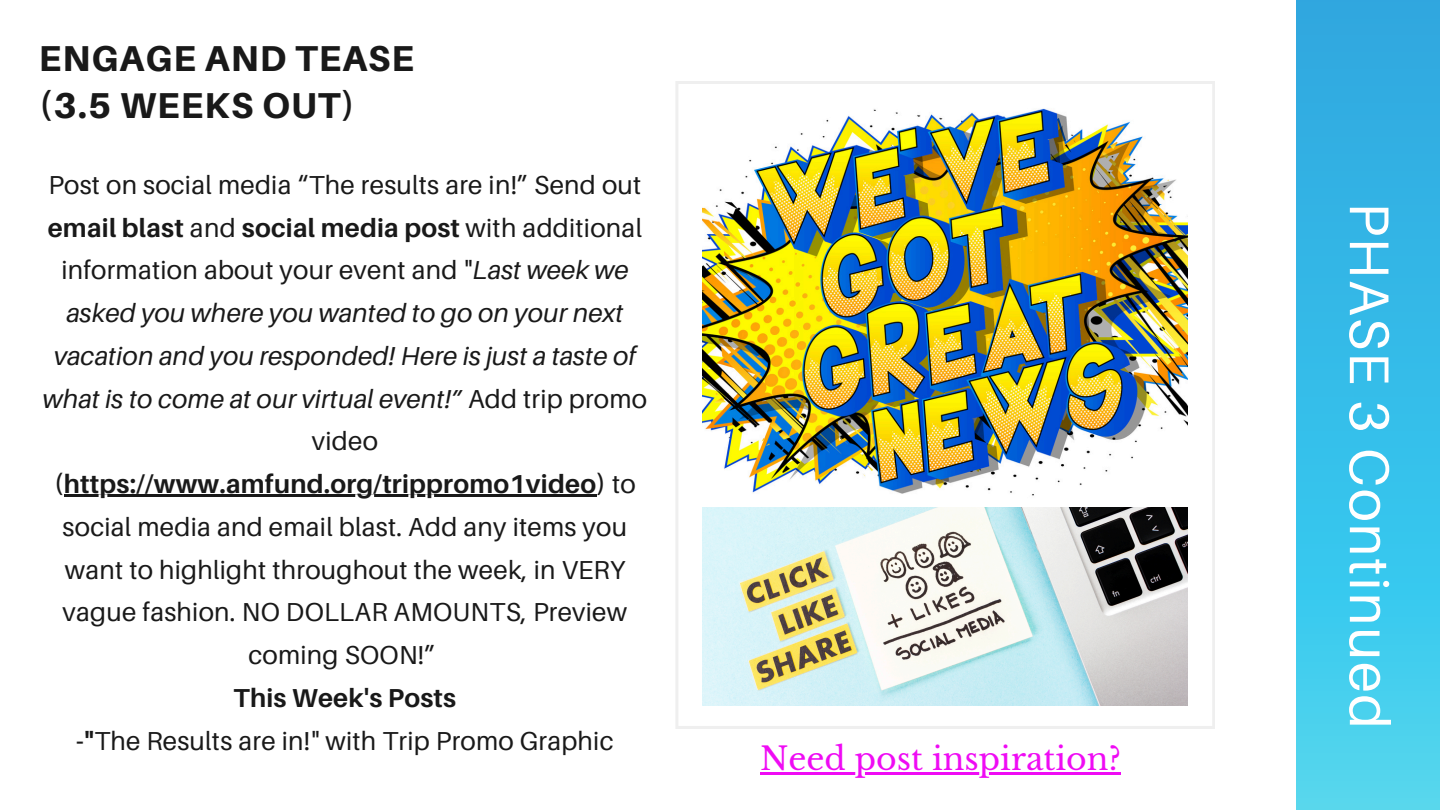
<style>
.page{position:relative;width:1440px;height:810px;background:#fff}
.page>*{position:absolute;margin:0;border:0;box-sizing:border-box;transform-origin:0 0}
.t1{font:56px "Aileron";letter-spacing:.03em;color:#fff}
.t2{font:800 36px/46.5px "Aileron";letter-spacing:.03em;color:#191919}
.t3{font:31.5px "Libre Baskerville";color:#ef0bf4}
.t4{font:italic 26px/42.8px "Aileron";letter-spacing:.01em;color:#191919;text-align:center}
.t5{font:26px/42.8px "Aileron";letter-spacing:.01em;color:#191919;text-align:center}
.s1{font-style:normal}
.s2{font-weight:700;font-style:normal}
.s3{font-weight:700}
</style>
<div class="page">
<div style="left:1297px;top:0;width:143px;height:810px;background:linear-gradient(to bottom,#2aa6e0,#48d6f1)"></div>
<svg style="left:676px;top:81px;width:539px;height:648px"></svg>
<img style="left:703px;top:104px;width:484px;height:396px">
<img style="left:703px;top:508px;width:484px;height:198px">
<hr style="left:64px;top:495px;width:532px;height:2px;background:#191919">
<hr style="left:760px;top:772px;width:361px;height:3px;background:#ef0bf4">
<h2 class="t2" style="left:39px;top:35px;width:377px">ENGAGE AND TEASE (3.5 WEEKS OUT)</h2>
<p class="t4" style="left:43px;top:163px;width:606px"><span class="s1">Post on social media “The results are in!” Send out </span><span class="s2">email blast</span> <span class="s1">and</span> <span class="s2">social media post</span> <span class="s1">with additional information about your event and "</span>Last week we asked you where you wanted to go on your next vacation and you responded! Here is just a taste of what is to come at our virtual event!” <span class="s1">Add trip promo video </span><span class="s2">(https://www.amfund.org/trippromo1video)</span> <span class="s1">to</span></p>
<p class="t5" style="left:63px;top:505px;width:566px">social media and email blast. Add any items you want to highlight throughout the week, in VERY vague fashion. NO DOLLAR AMOUNTS, Preview coming SOON!”<br><span class="s3">This Week's Posts<br>-"</span>The Results are in!" with Trip Promo Graphic</p>
<h3 class="t3" style="left:760px;top:739px;width:362px">Need post inspiration?</h3>
<p class="t1" style="left:1404px;top:202px;width:528px;rotate:90deg">PHASE 3 Continued</p>
</div>
